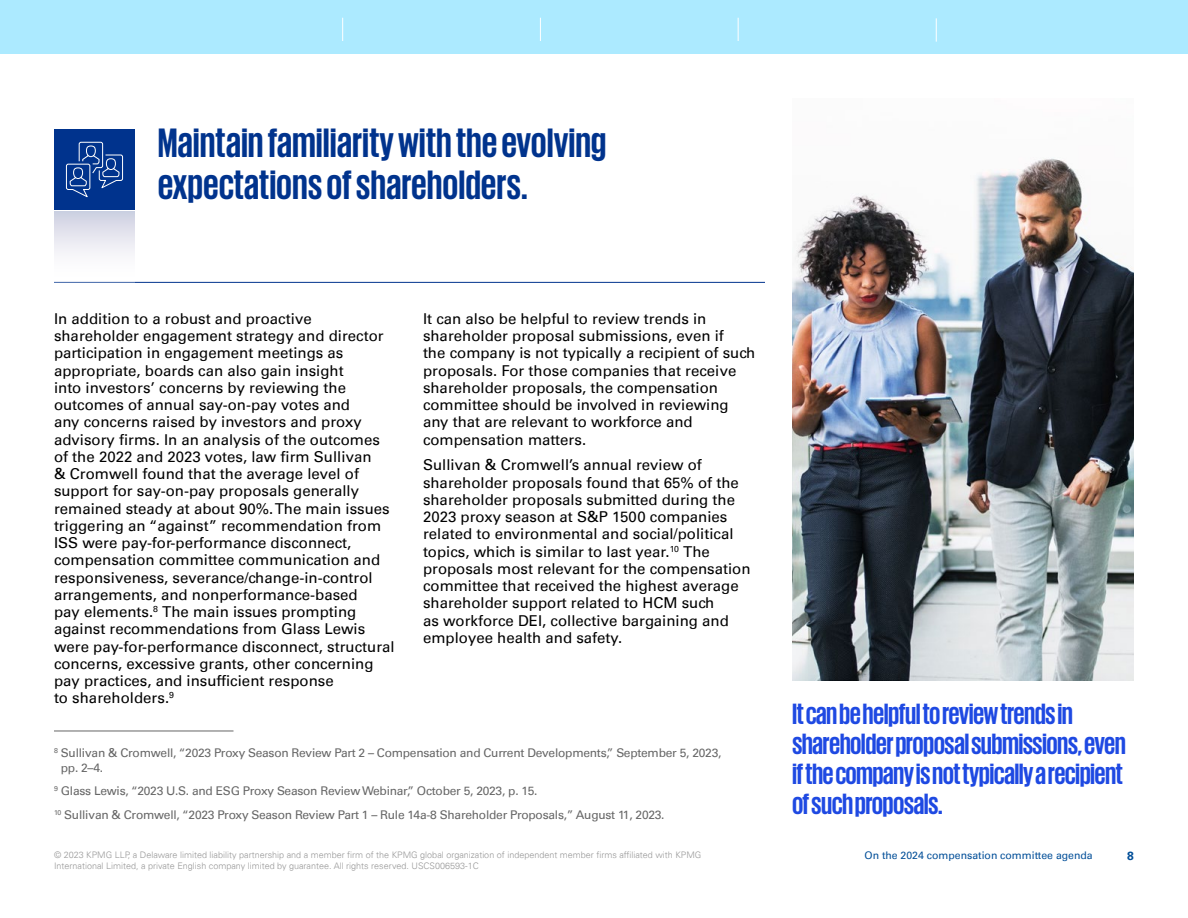
<style>
.page{position:relative;width:1188px;height:918px;background:#fff}
.page>*{position:absolute;margin:0;border:0;box-sizing:border-box;transform-origin:0 0}
.t1{font:700 42px/42px "KPMG";color:#00338d}
.t2{font:700 30px/30px "KPMG";letter-spacing:-.02em;color:#1e49e2}
.t3{font:15px/17.2px "Univers 55 Roman";color:#000}
.t4{font:12px/15px "Univers 55 Roman";letter-spacing:-.02em;color:#666}
.t5{font:700 12px "Univers 65";color:#004e98}
.t6{font:10.5px "Univers 55 Roman";color:#004e98}
.t7{font:300 9px/10.8px "Univers 45";color:#989898}
</style>
<div class="page">
<hr style="left:54px;top:282px;width:711px;height:1px;background:#00338d">
<div style="left:54px;top:129px;width:81px;height:81px;background:#00338d"></div>
<div style="left:54px;top:211px;width:81px;height:81px;background:linear-gradient(to bottom,#d5d6e5,#fff)"></div>
<hr style="left:54px;top:731px;width:180px;height:1px;background:#666">
<img style="left:792px;top:158px;width:342px;height:522px">
<svg style="left:66px;top:142px;width:57px;height:56px"></svg>
<div style="left:0;top:0;width:1188px;height:54px;background:#aceaff"></div>
<svg style="left:342px;top:18px;width:1px;height:23px"></svg>
<svg style="left:540px;top:18px;width:1px;height:23px"></svg>
<svg style="left:738px;top:18px;width:1px;height:23px"></svg>
<svg style="left:936px;top:18px;width:1px;height:24px"></svg>
<h1 class="t1" style="left:158px;top:121px;width:450px">Maintain familiarity with the evolving expectations of shareholders.</h1>
<p class="t3" style="left:54px;top:310px;width:342px">In addition to a robust and proactive shareholder engagement strategy and director participation in engagement meetings as appropriate, boards can also gain insight<br>into investors’ concerns by reviewing the outcomes of annual say-on-pay votes and<br>any concerns raised by investors and proxy advisory firms. In an analysis of the outcomes of the 2022 and 2023 votes, law firm Sullivan<br>&amp; Cromwell found that the average level of support for say-on-pay proposals generally remained steady at about 90%. The main issues triggering an “against” recommendation from ISS were pay-for-performance disconnect, compensation committee communication and responsiveness, severance/change-in-control arrangements, and nonperformance-based<br>pay elements.<sup>8</sup> The main issues prompting against recommendations from Glass Lewis were pay-for-performance disconnect, structural concerns, excessive grants, other concerning pay practices, and insufficient response<br>to shareholders.<sup>9</sup></p>
<p class="t3" style="left:423px;top:310px;width:334px">It can also be helpful to review trends in shareholder proposal submissions, even if<br>the company is not typically a recipient of such proposals. For those companies that receive shareholder proposals, the compensation committee should be involved in reviewing any that are relevant to workforce and compensation matters.</p>
<p class="t3" style="left:423px;top:457px;width:329px">Sullivan &amp; Cromwell’s annual review of shareholder proposals found that 65% of the shareholder proposals submitted during the 2023 proxy season at S&amp;P 1500 companies related to environmental and social/political topics, which is similar to last year.<sup>10</sup> The proposals most relevant for the compensation committee that received the highest average shareholder support related to HCM such<br>as workforce DEI, collective bargaining and employee health and safety.</p>
<p class="t4" style="left:61px;top:745px;width:662px;text-indent:-7px"><sup>8</sup> Sullivan &amp; Cromwell, “2023 Proxy Season Review Part 2 – Compensation and Current Developments,” September 5, 2023, pp. 2–4.</p>
<p class="t4" style="left:54px;top:779px;width:612px;line-height:23.5px"><sup>9</sup> Glass Lewis, “2023 U.S. and ESG Proxy Season Review Webinar,” October 5, 2023, p. 15.<br><sup>10</sup> Sullivan &amp; Cromwell, “2023 Proxy Season Review Part 1 – Rule 14a-8 Shareholder Proposals,” August 11, 2023.</p>
<h2 class="t2" style="left:792px;top:698px;width:335px">It can be helpful to review trends in shareholder proposal submissions, even if the company is not typically a recipient of such proposals.</h2>
<p class="t7" style="left:54px;top:849px;width:649px">© 2023 KPMG LLP, a Delaware limited liability partnership and a member firm of the KPMG global organization of independent member firms affiliated with KPMG<br>International Limited, a private English company limited by guarantee. All rights reserved. USCS006593-1C</p>
<p class="t6" style="left:865px;top:849px;width:230px">On the 2024 compensation committee agenda</p>
<p class="t5" style="left:1127px;top:849px;width:8px">8</p>
</div>
